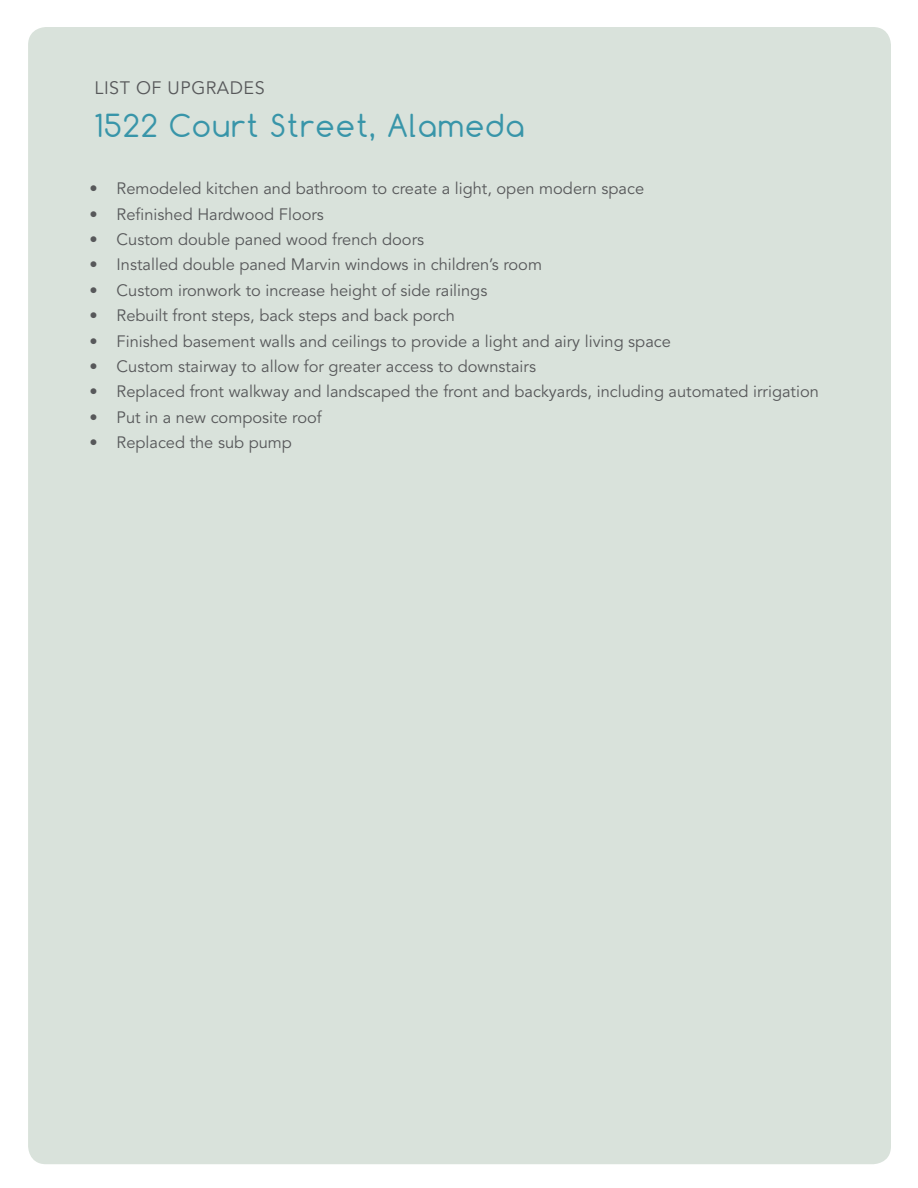
<style>
.page{position:relative;width:918px;height:1188px;background:#fff}
.page>*{position:absolute;margin:0;border:0;box-sizing:border-box;transform-origin:0 0}
.t1{font:29.85px "Comfortaa";letter-spacing:.05em;color:#3895a9}
.Open_house_date_time{font:18px "Avenir LT Std";letter-spacing:.03em;color:#57585a}
.t2{font:16.5px "Avenir LT Std";color:#57585a}
</style>
<div class="page">
<div style="left:28px;top:27px;width:863px;height:1137px;background:#d9e2db;border-radius:18px"></div>
<p class="Open_house_date_time" style="left:94px;top:77px;width:172px">LIST OF UPGRADES</p>
<p class="t1" style="left:94px;top:106px;width:431px">1522 Court Street, Alameda</p>
<p class="t2" style="left:90px;top:179px;width:556px">• Remodeled kitchen and bathroom to create a light, open modern space</p>
<p class="t2" style="left:90px;top:204px;width:236px">• Refinished Hardwood Floors</p>
<p class="t2" style="left:90px;top:230px;width:336px">• Custom double paned wood french doors</p>
<p class="t2" style="left:90px;top:255px;width:454px">• Installed double paned Marvin windows in children’s room</p>
<p class="t2" style="left:90px;top:281px;width:399px">• Custom ironwork to increase height of side railings</p>
<p class="t2" style="left:90px;top:306px;width:367px">• Rebuilt front steps, back steps and back porch</p>
<p class="t2" style="left:90px;top:331px;width:583px">• Finished basement walls and ceilings to provide a light and airy living space</p>
<p class="t2" style="left:90px;top:357px;width:448px">• Custom stairway to allow for greater access to downstairs</p>
<p class="t2" style="left:90px;top:382px;width:731px">• Replaced front walkway and landscaped the front and backyards, including automated irrigation</p>
<p class="t2" style="left:90px;top:408px;width:234px">• Put in a new composite roof</p>
<p class="t2" style="left:90px;top:433px;width:204px">• Replaced the sub pump</p>
</div>
